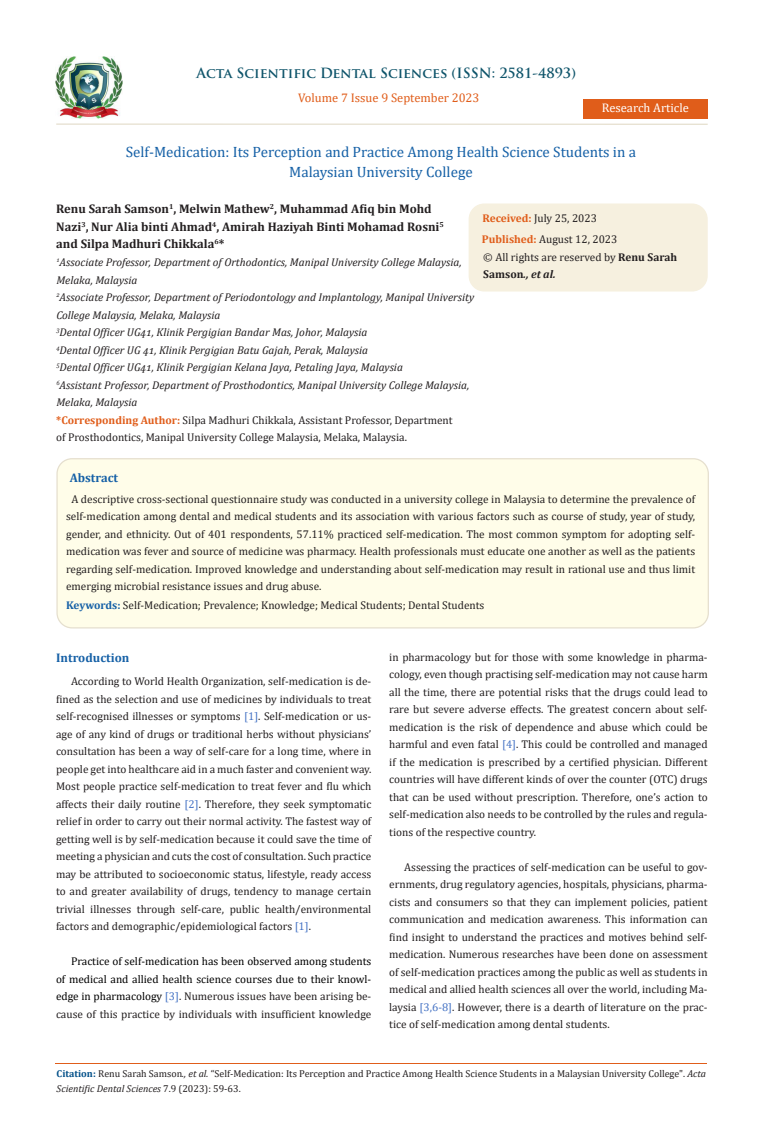
<style>
.page{position:relative;width:764px;height:1140px;background:#fff}
.page>*{position:absolute;margin:0;border:0;box-sizing:border-box;transform-origin:0 0}
.t1{font:15px/20px "Cambria";color:#1560a6;text-align:center}
.t2{font:700 13.75px "Trajan Pro";color:#0e546a}
.t3{font:700 12.5px/17.5px "Cambria";color:#231f20}
.t4{font:12.5px "Cambria";color:#e05d1a}
.List_Paragraph{font:700 12.5px "Cambria";color:#1560a6}
.t5{font:12.5px "Cambria";color:#fff}
.t6{font:11.25px/17.5px "Cambria";color:#231f20;text-align:justify}
.t7{font:italic 11.25px/17.5px "Cambria";color:#231f20}
.t8{font:11.25px/17.5px "Cambria";color:#000;text-align:justify}
.t9{font:10px/15px "Cambria";color:#231f20}
.s1{font-weight:700;color:#e05d1a}
.s2{font-weight:700}
.s3{font-weight:700;font-style:italic}
.s4{font-weight:700;color:#1560a6}
.s5{color:#4472c4}
.s6{font-weight:700;color:#035089}
.s7{font-style:italic}
.s8{color:#231f20}
</style>
<div class="page">
<img style="left:56px;top:57px;width:66px;height:61px">
<div style="left:583px;top:99px;width:124px;height:20px;background:#e05d1a"></div>
<div style="left:469px;top:204px;width:238px;height:87px;background:#f6f0df;border-radius:15px"></div>
<div style="left:468px;top:203px;width:239px;height:89px;border:1px solid #f6f0df;border-radius:15px"></div>
<div style="left:57px;top:459px;width:651px;height:169px;background:#fffde9;border-radius:15px"></div>
<div style="left:56px;top:458px;width:653px;height:171px;border:1px solid #e5dfce;border-radius:15px"></div>
<hr style="left:56px;top:123px;width:651px;height:2px;background:#e5dfce">
<hr style="left:55px;top:1063px;width:651px;height:1px;background:#e05d1a">
<p class="t2" style="left:197px;top:64px;width:381px">Acta Scientific Dental Sciences (ISSN: 2581-4893)</p>
<p class="t4" style="left:298px;top:91px;width:183px">Volume 7 Issue 9 September 2023</p>
<p class="t5" style="left:602px;top:100px;width:89px">Research Article</p>
<p class="t1" style="left:126px;top:142px;width:512px">Self-Medication: Its Perception and Practice Among Health Science Students in a<br>Malaysian University College</p>
<p class="t3" style="left:56px;top:200px;width:389px">Renu Sarah Samson<sup>1</sup>, Melwin Mathew<sup>2</sup>, Muhammad Afiq bin Mohd<br>Nazi<sup>3</sup>, Nur Alia binti Ahmad<sup>4</sup>, Amirah Haziyah Binti Mohamad Rosni<sup>5 </sup>and Silpa Madhuri Chikkala<sup>6</sup>*</p>
<p class="t7" style="left:56px;top:253px;width:407px"><sup>1</sup>Associate Professor, Department of Orthodontics, Manipal University College Malaysia,<br>Melaka, Malaysia</p>
<p class="t7" style="left:56px;top:288px;width:419px"><sup>2</sup>Associate Professor, Department of Periodontology and Implantology, Manipal University<br>College Malaysia, Melaka, Malaysia</p>
<p class="t7" style="left:56px;top:323px;width:313px"><sup>3</sup>Dental Officer UG41, Klinik Pergigian Bandar Mas, Johor, Malaysia</p>
<p class="t7" style="left:56px;top:340px;width:313px"><sup>4</sup>Dental Officer UG 41, Klinik Pergigian Batu Gajah, Perak, Malaysia</p>
<p class="t7" style="left:56px;top:358px;width:348px"><sup>5</sup>Dental Officer UG41, Klinik Pergigian Kelana Jaya, Petaling Jaya, Malaysia</p>
<p class="t7" style="left:56px;top:375px;width:414px"><sup>6</sup>Assistant Professor, Department of Prosthodontics, Manipal University College Malaysia,<br>Melaka, Malaysia</p>
<p class="t6" style="left:56px;top:411px;width:398px"><span class="s1">*Corresponding Author:</span> Silpa Madhuri Chikkala, Assistant Professor, Department of Prosthodontics, Manipal University College Malaysia, Melaka, Malaysia.</p>
<p class="t6" style="left:482px;top:210px;width:116px"><span class="s1">Received:</span> July 25, 2023</p>
<p class="t6" style="left:482px;top:230px;width:137px"><span class="s1">Published:</span> August 12, 2023</p>
<p class="t6" style="left:483px;top:248px;width:195px">© All rights are reserved by <span class="s2">Renu Sarah<br>Samson</span><span class="s3">., et al.</span></p>
<p class="List_Paragraph" style="left:70px;top:469px;width:50px">Abstract</p>
<p class="t6" style="left:66px;top:490px;width:630px;text-indent:5px">A descriptive cross-sectional questionnaire study was conducted in a university college in Malaysia to determine the prevalence of self-medication among dental and medical students and its association with various factors such as course of study, year of study, gender, and ethnicity. Out of 401 respondents, 57.11% practiced self-medication. The most common symptom for adopting self&shy;medication was fever and source of medicine was pharmacy. Health professionals must educate one another as well as the patients regarding self-medication. Improved knowledge and understanding about self-medication may result in rational use and thus limit emerging microbial resistance issues and drug abuse.</p>
<p class="t6" style="left:66px;top:596px;width:420px"><span class="s4">Keywords:</span> Self-Medication; Prevalence; Knowledge; Medical Students; Dental Students</p>
<p class="t6" style="left:389px;top:648px;width:320px">in pharmacology but for those with some knowledge in pharma&shy;cology, even though practising self-medication may not cause harm all the time, there are potential risks that the drugs could lead to rare but severe adverse effects. The greatest concern about self&shy;medication is the risk of dependence and abuse which could be harmful and even fatal <span class="s5">[4]</span>. This could be controlled and managed if the medication is prescribed by a certified physician. Different countries will have different kinds of over the counter (OTC) drugs that can be used without prescription. Therefore, one’s action to self-medication also needs to be controlled by the rules and regula&shy;tions of the respective country.</p>
<p class="t6" style="left:389px;top:858px;width:320px;text-indent:15px">Assessing the practices of self-medication can be useful to gov&shy;ernments, drug regulatory agencies, hospitals, physicians, pharma&shy;cists and consumers so that they can implement policies, patient communication and medication awareness. This information can find insight to understand the practices and motives behind self&shy;medication. Numerous researches have been done on assessment of self-medication practices among the public as well as students in medical and allied health sciences all over the world, including Ma&shy;laysia <span class="s5">[3,6-8]</span>. However, there is a dearth of literature on the prac&shy;tice of self-medication among dental students.</p>
<p class="t9" style="left:57px;top:1066px;width:651px"><span class="s6">Citation:</span> Renu Sarah Samson<span class="s7">., et al.</span> “Self-Medication: Its Perception and Practice Among Health Science Students in a Malaysian University College". <span class="s7">Acta<br>Scientific Dental Sciences</span> 7.9 (2023): 59-63.</p>
<p class="List_Paragraph" style="left:56px;top:648px;width:75px">Introduction</p>
<p class="t6" style="left:56px;top:673px;width:317px;text-indent:15px">According to World Health Organization, self-medication is de&shy;fined as the selection and use of medicines by individuals to treat self-recognised illnesses or symptoms <span class="s5">[1]</span>. Self-medication or us&shy;age of any kind of drugs or traditional herbs without physicians’ consultation has been a way of self-care for a long time, where in people get into healthcare aid in a much faster and convenient way.<br>Most people practice self-medication to treat fever and flu which affects their daily routine <span class="s5">[2]</span>. Therefore, they seek symptomatic relief in order to carry out their normal activity. The fastest way of getting well is by self-medication because it could save the time of meeting a physician and cuts the cost of consultation. Such practice may be attributed to socioeconomic status, lifestyle, ready access to and greater availability of drugs, tendency to manage certain trivial illnesses through self-care, public health/environmental factors and demographic/epidemiological factors <span class="s5">[1]</span>.</p>
<p class="t8" style="left:56px;top:953px;width:317px;text-indent:15px">Practice of self-medication has been observed among students of medical and allied health science courses due to their knowl&shy;edge in pharmacology <span class="s5">[3]</span><span class="s8">. Numerous issues have been arising be&shy;cause of this practice by individuals with insufficient knowledge</span></p>
</div>
